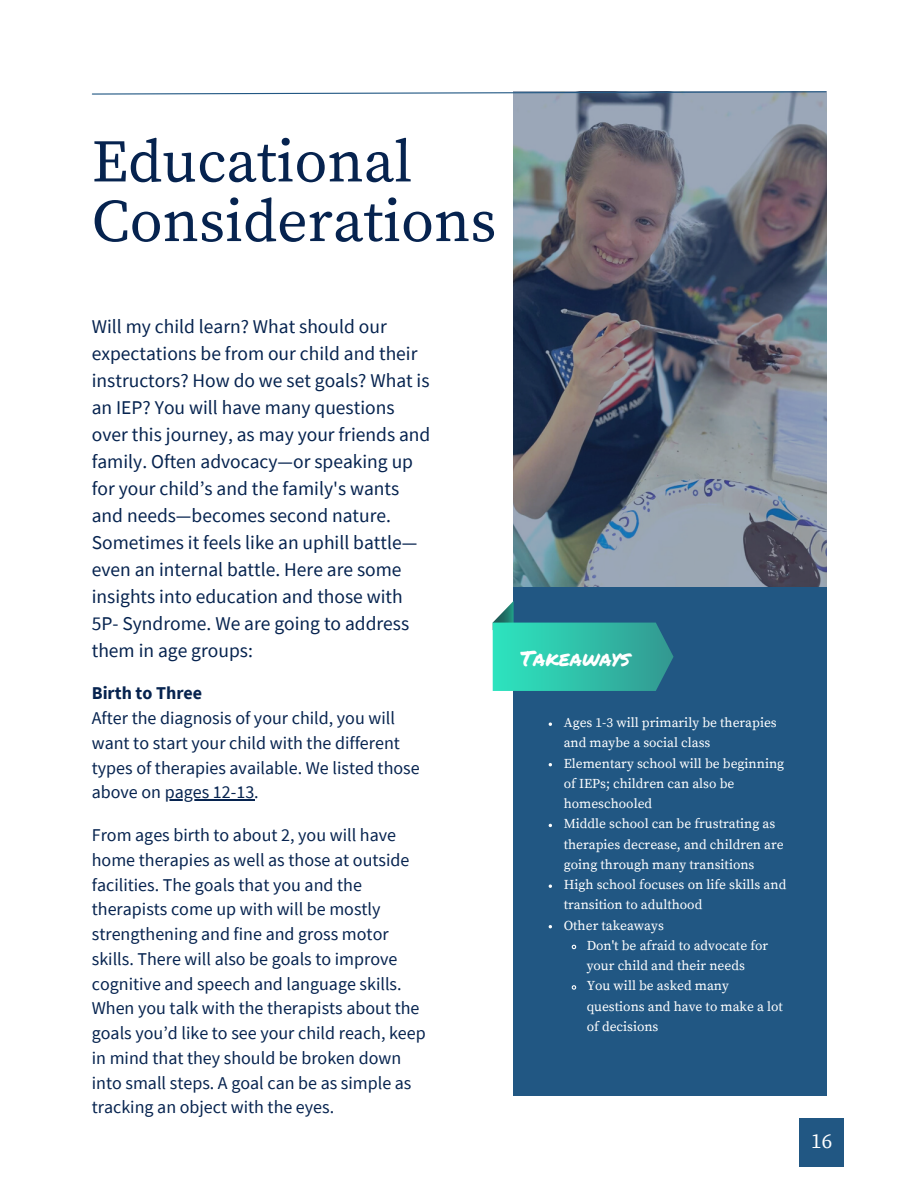
<style>
.page{position:relative;width:918px;height:1188px;background:#fff}
.page>*{position:absolute;margin:0;border:0;box-sizing:border-box;transform-origin:0 0}
.t1{font:60px "Source Serif Pro";color:#06234f}
.t2{font:21px "Permanent Marker";color:#fff}
.t3{font:21px "Source Serif Pro";color:#fff}
.t4{font:19.5px/27px "Source Sans Pro";color:#06234f}
.t5{font:18px/24.8px "Source Sans Pro";color:#06234f}
.t6{font:700 18px "Source Sans Pro";color:#06234f}
.t7{font:13.5px/20.2px "Source Serif Pro";color:#fff}
</style>
<div class="page">
<img style="left:513px;top:95px;width:313px;height:492px">
<svg style="left:92px;top:91px;width:735px;height:4px"></svg>
<div style="left:513px;top:587px;width:313px;height:509px;background:#215783"></div>
<svg style="left:493px;top:601px;width:181px;height:90px"></svg>
<hr style="left:165px;top:799px;width:89px;height:2px;background:#06234f">
<div style="left:799px;top:1119px;width:45px;height:48px;background:#215783"></div>
<svg style="left:571px;top:944px;width:6px;height:6px"></svg>
<svg style="left:571px;top:985px;width:6px;height:5px"></svg>
<p class="t1" style="left:92px;top:126px;width:322px">Educational</p>
<p class="t1" style="left:92px;top:186px;width:406px">Considerations</p>
<p class="t4" style="left:92px;top:312px;width:340px">Will my child learn? What should our expectations be from our child and their instructors? How do we set goals? What is an IEP? You will have many questions over this journey, as may your friends and family. Often advocacy—or speaking up for your child’s and the family's wants and needs—becomes second nature.<br>Sometimes it feels like an uphill battle— even an internal battle. Here are some insights into education and those with 5P- Syndrome. We are going to address them in age groups:</p>
<p class="t6" style="left:92px;top:682px;width:112px">Birth to Three</p>
<p class="t5" style="left:92px;top:705px;width:329px">After the diagnosis of your child, you will want to start your child with the different types of therapies available. We listed those above on pages 12-13.</p>
<p class="t5" style="left:92px;top:822px;width:336px">From ages birth to about 2, you will have home therapies as well as those at outside facilities. The goals that you and the therapists come up with will be mostly strengthening and fine and gross motor skills. There will also be goals to improve cognitive and speech and language skills.<br>When you talk with the therapists about the goals you’d like to see your child reach, keep in mind that they should be broken down into small steps. A goal can be as simple as tracking an object with the eyes.</p>
<p class="t2" style="left:521px;top:643px;width:111px">Takeaways</p>
<p class="t7" style="left:564px;top:713px;width:215px">Ages 1-3 will primarily be therapies and maybe a social class</p>
<p class="t7" style="left:564px;top:753px;width:222px">Elementary school will be beginning of IEPs; children can also be homeschooled</p>
<p class="t7" style="left:564px;top:814px;width:222px">Middle school can be frustrating as therapies decrease, and children are going through many transitions</p>
<p class="t7" style="left:564px;top:875px;width:224px">High school focuses on life skills and transition to adulthood</p>
<p class="t7" style="left:564px;top:915px;width:102px">Other takeaways</p>
<p class="t7" style="left:587px;top:936px;width:183px">Don't be afraid to advocate for your child and their needs</p>
<p class="t7" style="left:587px;top:976px;width:198px">You will be asked many questions and have to make a lot of decisions</p>
<p class="t3" style="left:811px;top:1128px;width:22px">16</p>
</div>
